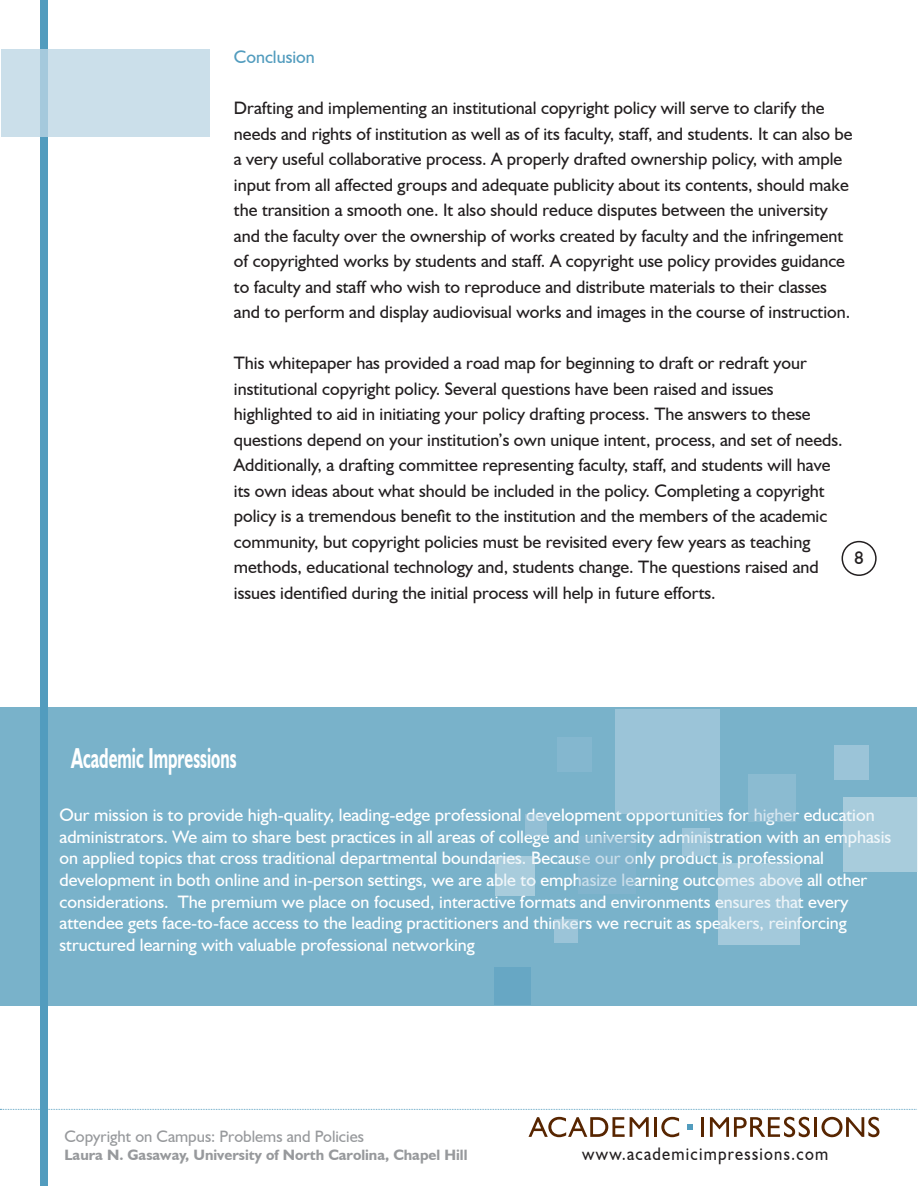
<style>
.page{position:relative;width:918px;height:1188px;background:#fff}
.page>*{position:absolute;margin:0;border:0;box-sizing:border-box;transform-origin:0 0}
.t1{font:700 28.8px "Humanist 521 BT";color:#fff;scale:.57 1}
.t2{font:18.15px "Humanist 521 BT";letter-spacing:.075em;color:#231f20;scale:.91 1}
.t3{font:18px/25.5px "Humanist 521 BT";color:#231f20}
.t4{font:18px/21.6px "Humanist 521 BT";color:#fff}
.t5{font:18px "Humanist 521 BT";color:#529cbe}
.t6{font:16.5px "Humanist 521 BT";color:#97999c}
.t7{font:700 15px "Humanist 521 BT";color:#97999c}
</style>
<div class="page">
<div style="left:0;top:708px;width:917px;height:298px;background:#79b2ca"></div>
<div style="left:835px;top:745px;width:34px;height:35px;background:#9bc4d8"></div>
<div style="left:718px;top:863px;width:81px;height:82px;background:#a3c9db"></div>
<div style="left:748px;top:774px;width:48px;height:48px;background:#8bbbd1"></div>
<div style="left:682px;top:828px;width:28px;height:28px;background:#9bc4d8"></div>
<div style="left:557px;top:738px;width:34px;height:34px;background:#84b7cf"></div>
<div style="left:578px;top:836px;width:58px;height:57px;background:#81b4cd"></div>
<div style="left:525px;top:815px;width:22px;height:21px;background:#93bfd5"></div>
<div style="left:554px;top:919px;width:24px;height:24px;background:#9bc4d8"></div>
<div style="left:844px;top:798px;width:74px;height:74px;background:#a8ccdc"></div>
<div style="left:615px;top:709px;width:105px;height:105px;background:#9bc4d8"></div>
<div style="left:495px;top:856px;width:39px;height:39px;background:#a8ccdc"></div>
<div style="left:494px;top:968px;width:37px;height:37px;background:#67a7c4"></div>
<div style="left:40px;top:0;width:8px;height:1186px;background:#529cbe"></div>
<div style="left:2px;top:49px;width:208px;height:87px;background:#cbdfea"></div>
<svg style="left:0;top:1109px;width:917px;height:1px"></svg>
<div style="left:842px;top:541px;width:35px;height:35px;border:2px solid #231f20;border-radius:50%"></div>
<svg style="left:687px;top:1124px;width:6px;height:6px"></svg>
<svg style="left:529px;top:1117px;width:120px;height:20px"></svg>
<hr style="left:654px;top:1117px;width:3px;height:20px;background:#572500">
<svg style="left:661px;top:1117px;width:18px;height:20px"></svg>
<hr style="left:701px;top:1117px;width:3px;height:20px;background:#572500">
<svg style="left:710px;top:1117px;width:100px;height:20px"></svg>
<hr style="left:815px;top:1117px;width:2px;height:20px;background:#572500">
<svg style="left:821px;top:1117px;width:59px;height:20px"></svg>
<p class="t5" style="left:234px;top:46px;width:82px">Conclusion</p>
<p class="t3" style="left:234px;top:95px;width:620px">Drafting and implementing an institutional copyright policy will serve to clarify the needs and rights of institution as well as of its faculty, staff, and students. It can also be a very useful collaborative process. A properly drafted ownership policy, with ample input from all affected groups and adequate publicity about its contents, should make</p>
<p class="t3" style="left:234px;top:197px;width:618px">the transition a smooth one. It also should reduce disputes between the university and the faculty over the ownership of works created by faculty and the infringement of copyrighted works by students and staff. A copyright use policy provides guidance to faculty and staff who wish to reproduce and distribute materials to their classes and to perform and display audiovisual works and images in the course of instruction.</p>
<p class="t3" style="left:234px;top:350px;width:610px">This whitepaper has provided a road map for beginning to draft or redraft your institutional copyright policy. Several questions have been raised and issues highlighted to aid in initiating your policy drafting process. The answers to these questions depend on your institution’s own unique intent, process, and set of needs.<br>Additionally, a drafting committee representing faculty, staff, and students will have its own ideas about what should be included in the policy. Completing a copyright policy is a tremendous benefit to the institution and the members of the academic community, but copyright policies must be revisited every few years as teaching methods, educational technology and, students change. The questions raised and issues identified during the initial process will help in future efforts.</p>
<p class="t3" style="left:855px;top:545px;width:11px">8</p>
<p class="t1" style="left:71px;top:741px;width:292px">Academic Impressions</p>
<p class="t4" style="left:60px;top:804px;width:833px">Our mission is to provide high-quality, leading-edge professional development opportunities for higher education administrators. We aim to share best practices in all areas of college and university administration with an emphasis on applied topics that cross traditional departmental boundaries. Because our only product is professional development in both online and in-person settings, we are able to emphasize learning outcomes above all other considerations. The premium we place on focused, interactive formats and environments ensures that every attendee gets face-to-face access to the leading practitioners and thinkers we recruit as speakers, reinforcing structured learning with valuable professional networking</p>
<p class="t6" style="left:64px;top:1126px;width:301px">Copyright on Campus: Problems and Policies</p>
<p class="t7" style="left:64px;top:1146px;width:405px">Laura N. Gasaway, University of North Carolina, Chapel Hill</p>
<p class="t2" style="left:582px;top:1142px;width:272px">www.academicimpressions.com</p>
</div>
